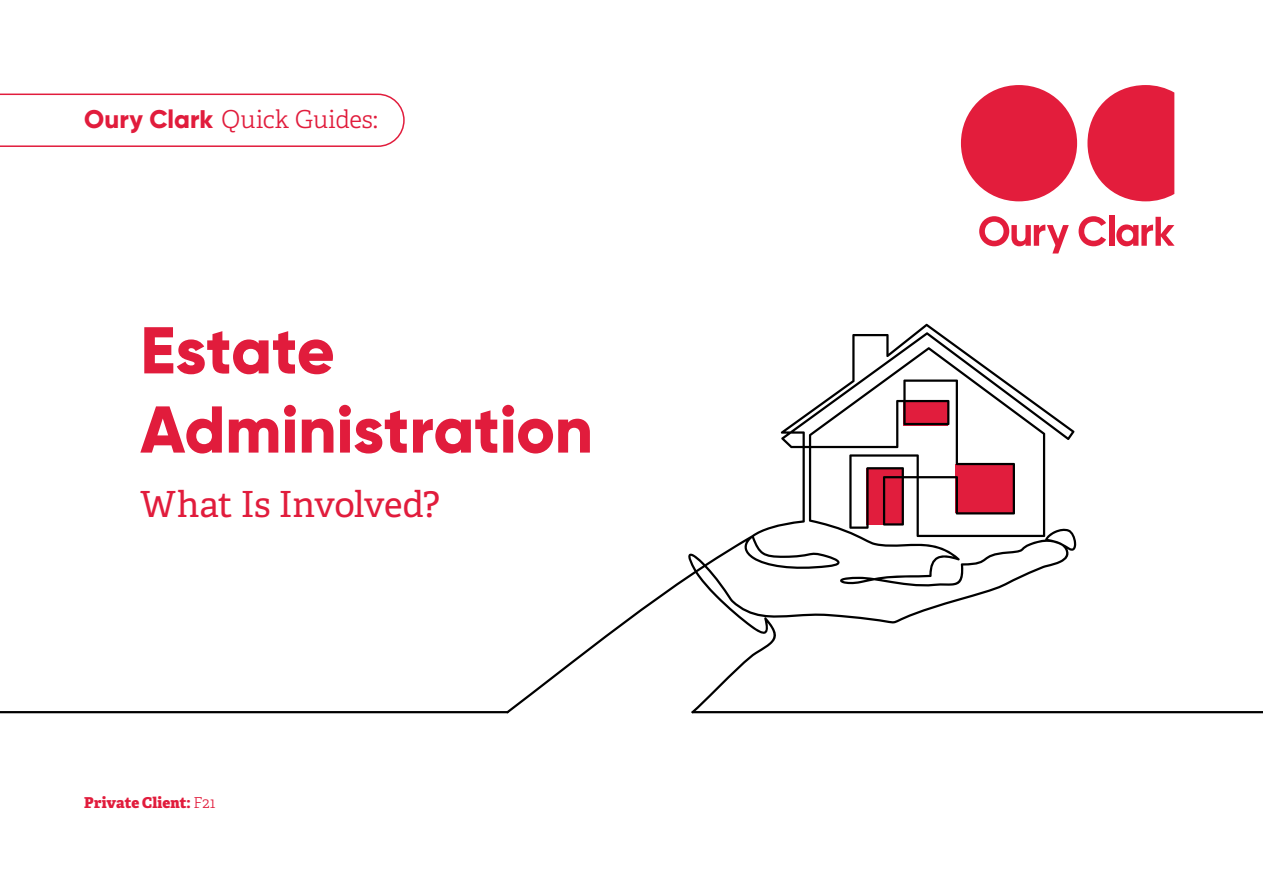
<style>
.page{position:relative;width:1263px;height:893px;background:#fff}
.page>*{position:absolute;margin:0;border:0;box-sizing:border-box;transform-origin:0 0}
.t1{font:800 66px/79.2px "Gilroy";letter-spacing:-.005em;color:#e11c3c}
.t2{font:36px "Adelle";letter-spacing:-.015em;color:#e11c3c}
.t3{font:300 24.75px "Adelle";letter-spacing:-.005em;color:#e11c3c}
.t4{font:800 15px "Adelle";color:#e11c3c}
.s1{font-family:"Gilroy";font-weight:800;font-size:25.5px}
.s2{font-weight:300}
</style>
<div class="page">
<svg style="left:0;top:711px;width:506px;height:2px"></svg>
<svg style="left:1076px;top:711px;width:187px;height:2px"></svg>
<svg style="left:506px;top:324px;width:570px;height:389px"></svg>
<svg style="left:1078px;top:216px;width:28px;height:30px"></svg>
<div style="left:1109px;top:216px;width:5px;height:30px;background:#e31d3c"></div>
<svg style="left:1116px;top:217px;width:58px;height:29px"></svg>
<div style="left:961px;top:85px;width:116px;height:116px;background:#e31d3c;border-radius:50%"></div>
<svg style="left:1087px;top:85px;width:87px;height:116px"></svg>
<svg style="left:979px;top:216px;width:90px;height:37px"></svg>
<svg style="left:0;top:94px;width:405px;height:53px"></svg>
<p class="t3" style="left:84px;top:104px;width:295px"><span class="s1">Oury Clark</span> Quick Guides:</p>
<h1 class="t1" style="left:140px;top:310px;width:454px">Estate<br>Administration</h1>
<h2 class="t2" style="left:140px;top:482px;width:301px">What Is Involved?</h2>
<p class="t4" style="left:84px;top:793px;width:133px">Private Client: <span class="s2">F21</span></p>
</div>
